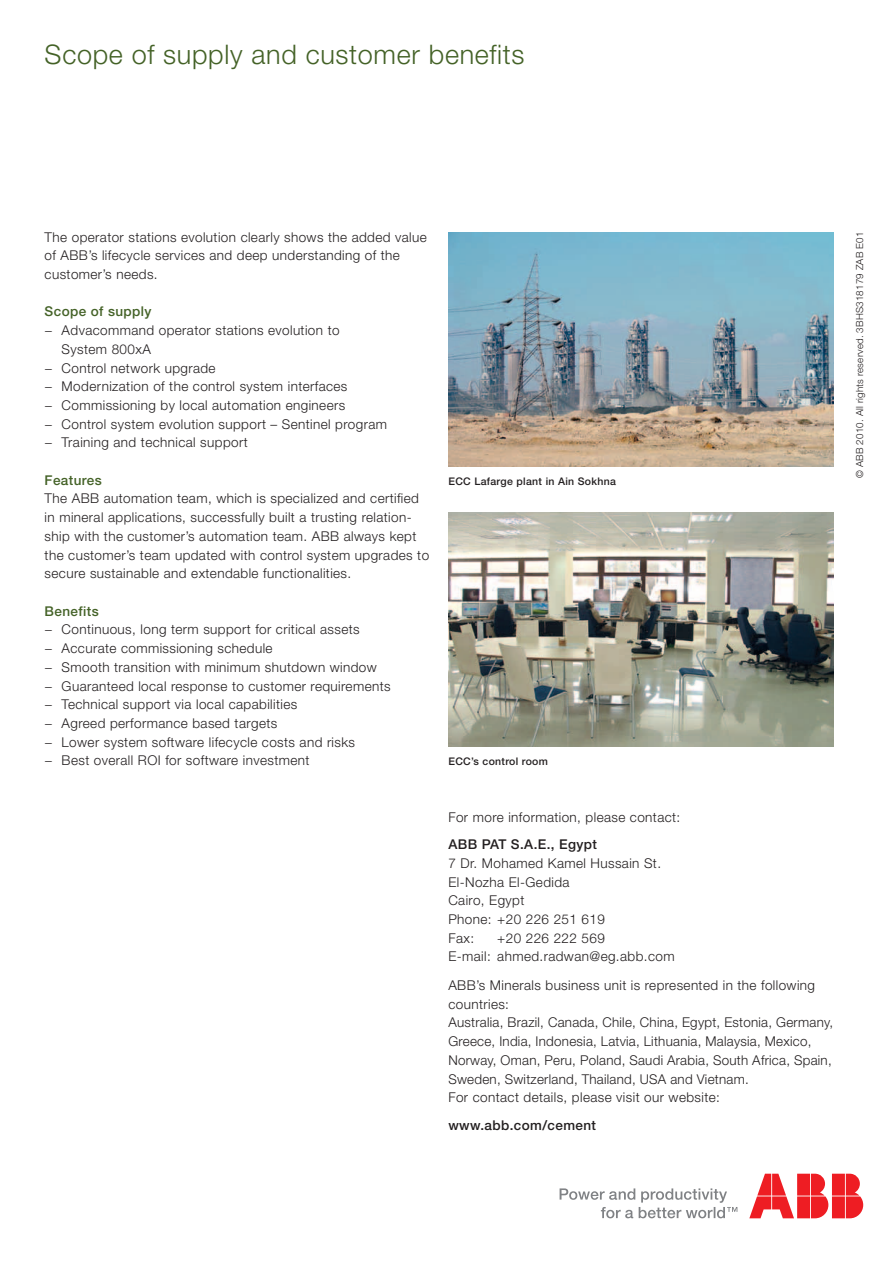
<style>
.page{position:relative;width:893px;height:1263px;background:#fff}
.page>*{position:absolute;margin:0;border:0;box-sizing:border-box;transform-origin:0 0}
.Highlight_text_for_l{font:300 27px "Helvetica Neue LT Std";letter-spacing:.025em;color:#446227}
.Body_text_listing{font:300 13.5px/18.8px "Helvetica Neue LT Std";letter-spacing:.03em;color:#231f20}
.Bodytext{font:300 13.5px/18.8px "Helvetica Neue LT Std";letter-spacing:.03em;color:#231f20}
.Addresses_title{font:300 13.5px/18.8px "Helvetica Neue LT Std";letter-spacing:.02em;color:#231f20}
.Addresses_body_text{font:300 13.5px "Helvetica Neue LT Std";letter-spacing:.03em;color:#231f20}
.Addresses_title-2{font:500 13.5px "Helvetica Neue LT Std";letter-spacing:.03em;color:#231f20}
.Title_for_body_text{font:500 13.5px "Helvetica Neue LT Std";letter-spacing:.03em;color:#446227}
.t1{font:500 10.5px "Helvetica Neue LT Std";letter-spacing:.03em;color:#231f20}
.Footnotes{font:300 9.75px "Helvetica Neue LT Std";letter-spacing:.02em;color:#231f20}
</style>
<div class="page">
<svg style="left:560px;top:1188px;width:177px;height:30px"></svg>
<svg style="left:749px;top:1174px;width:114px;height:44px"></svg>
<img style="left:448px;top:233px;width:385px;height:233px">
<img style="left:448px;top:512px;width:385px;height:235px">
<p class="Highlight_text_for_l" style="left:45px;top:38px;width:481px">Scope of supply and customer benefits</p>
<p class="Bodytext" style="left:45px;top:227px;width:384px">The operator stations evolution clearly shows the added value of ABB’s lifecycle services and deep understanding of the customer’s needs.</p>
<p class="Title_for_body_text" style="left:45px;top:303px;width:108px">Scope of supply</p>
<p class="Body_text_listing" style="left:62px;top:321px;width:279px;text-indent:-17px">− Advacommand operator stations evolution to<br>System 800xA</p>
<p class="Body_text_listing" style="left:45px;top:358px;width:172px">− Control network upgrade</p>
<p class="Body_text_listing" style="left:45px;top:377px;width:304px">− Modernization of the control system interfaces</p>
<p class="Body_text_listing" style="left:45px;top:395px;width:302px">− Commissioning by local automation engineers</p>
<p class="Body_text_listing" style="left:45px;top:414px;width:344px">− Control system evolution support – Sentinel program</p>
<p class="Body_text_listing" style="left:45px;top:433px;width:205px">− Training and technical support</p>
<p class="Title_for_body_text" style="left:45px;top:472px;width:59px">Features</p>
<p class="Bodytext" style="left:45px;top:489px;width:386px">The ABB automation team, which is specialized and certified in mineral applications, successfully built a trusting relation&shy;ship with the customer’s automation team. ABB always kept the customer’s team updated with control system upgrades to secure sustainable and extendable functionalities.</p>
<p class="Title_for_body_text" style="left:45px;top:603px;width:56px">Benefits</p>
<p class="Body_text_listing" style="left:45px;top:620px;width:316px">− Continuous, long term support for critical assets</p>
<p class="Body_text_listing" style="left:45px;top:639px;width:229px">− Accurate commissioning schedule</p>
<p class="Body_text_listing" style="left:45px;top:657px;width:334px">− Smooth transition with minimum shutdown window</p>
<p class="Body_text_listing" style="left:45px;top:676px;width:347px">− Guaranteed local response to customer requirements</p>
<p class="Body_text_listing" style="left:45px;top:695px;width:254px">− Technical support via local capabilities</p>
<p class="Body_text_listing" style="left:45px;top:713px;width:234px">− Agreed performance based targets</p>
<p class="Body_text_listing" style="left:45px;top:732px;width:312px">− Lower system software lifecycle costs and risks</p>
<p class="Body_text_listing" style="left:45px;top:751px;width:266px">− Best overall ROI for software investment</p>
<p class="t1" style="left:448px;top:475px;width:169px">ECC Lafarge plant in Ain Sokhna</p>
<p class="t1" style="left:448px;top:755px;width:101px">ECC’s control room</p>
<p class="Addresses_body_text" style="left:448px;top:808px;width:233px">For more information, please contact:</p>
<p class="Addresses_title-2" style="left:448px;top:837px;width:150px">ABB PAT S.A.E., Egypt</p>
<p class="Addresses_body_text" style="left:448px;top:855px;width:214px">7 Dr. Mohamed Kamel Hussain St.</p>
<p class="Addresses_body_text" style="left:448px;top:874px;width:123px">El-Nozha El-Gedida</p>
<p class="Addresses_body_text" style="left:448px;top:892px;width:77px">Cairo, Egypt</p>
<p class="Addresses_body_text" style="left:448px;top:911px;width:158px">Phone: +20 226 251 619</p>
<p class="Addresses_body_text" style="left:448px;top:929px;width:27px">Fax:</p>
<p class="Addresses_body_text" style="left:497px;top:929px;width:109px">+20 226 222 569</p>
<p class="Addresses_body_text" style="left:448px;top:948px;width:228px">E-mail: ahmed.radwan@eg.abb.com</p>
<p class="Addresses_title" style="left:448px;top:975px;width:368px">ABB’s Minerals business unit is represented in the following countries:</p>
<p class="Addresses_title" style="left:448px;top:1013px;width:386px">Australia, Brazil, Canada, Chile, China, Egypt, Estonia, Germany, Greece, India, Indonesia, Latvia, Lithuania, Malaysia, Mexico, Norway, Oman, Peru, Poland, Saudi Arabia, South Africa, Spain, Sweden, Switzerland, Thailand, USA and Vietnam.</p>
<p class="Addresses_title" style="left:448px;top:1088px;width:273px">For contact details, please visit our website:</p>
<p class="Addresses_title-2" style="left:448px;top:1117px;width:149px">www.abb.com/cement</p>
<p class="Footnotes" style="left:854px;top:478px;width:248px;rotate:-90deg">© ABB 2010. All rights reserved. 3BHS318179 ZAB E01</p>
</div>
